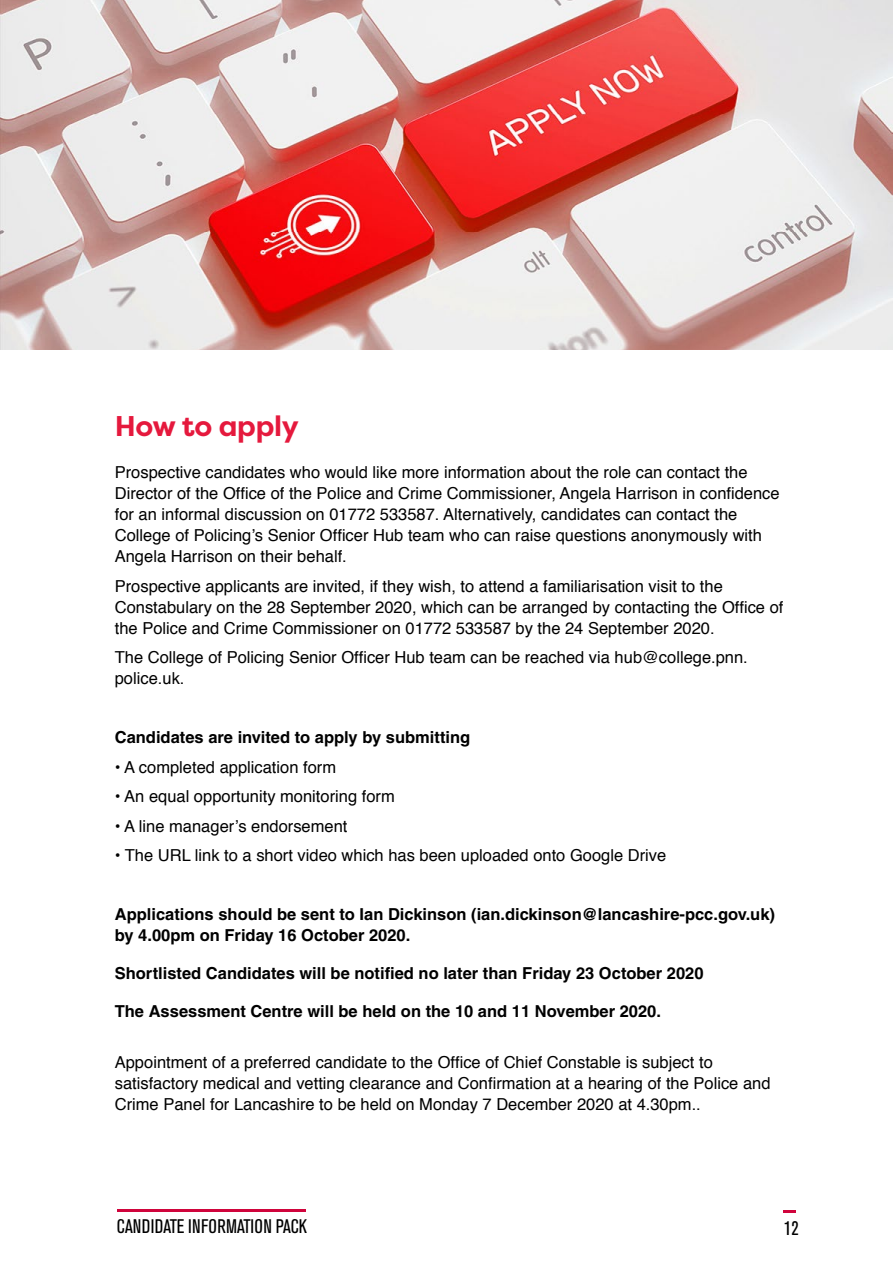
<style>
.page{position:relative;width:893px;height:1263px;background:#fff}
.page>*{position:absolute;margin:0;border:0;box-sizing:border-box;transform-origin:0 0}
.t1{font:700 28.5px "Filson Pro";letter-spacing:-.01em;color:#e5193d}
.t2{font:condensed 19.5px "Akzidenz Grotesk BE";color:#000}
.t3{font:16.5px/21px "Helvetica";color:#000}
.t4{font:700 16.5px/21px "Helvetica";color:#000}
</style>
<div class="page">
<img style="left:0;top:0;width:893px;height:350px">
<svg style="left:783px;top:1210px;width:13px;height:3px"></svg>
<hr style="left:117px;top:1209px;width:188px;height:3px;background:#d0043c">
<h1 class="t1" style="left:115px;top:408px;width:186px">How to apply</h1>
<p class="t3" style="left:115px;top:462px;width:666px">Prospective candidates who would like more information about the role can contact the Director of the Office of the Police and Crime Commissioner, Angela Harrison in confidence for an informal discussion on 01772 533587. Alternatively, candidates can contact the College of Policing’s Senior Officer Hub team who can raise questions anonymously with Angela Harrison on their behalf.</p>
<p class="t3" style="left:115px;top:576px;width:670px">Prospective applicants are invited, if they wish, to attend a familiarisation visit to the<br>Constabulary on the 28 September 2020, which can be arranged by contacting the Office of the Police and Crime Commissioner on 01772 533587 by the 24 September 2020.</p>
<p class="t3" style="left:115px;top:647px;width:635px">The College of Policing Senior Officer Hub team can be reached via hub@college.pnn. police.uk.</p>
<p class="t4" style="left:115px;top:727px;width:357px">Candidates are invited to apply by submitting</p>
<p class="t3" style="left:115px;top:757px;width:223px">• A completed application form</p>
<p class="t3" style="left:115px;top:787px;width:281px">• An equal opportunity monitoring form</p>
<p class="t3" style="left:115px;top:816px;width:234px">• A line manager’s endorsement</p>
<p class="t3" style="left:115px;top:846px;width:553px">• The URL link to a short video which has been uploaded onto Google Drive</p>
<p class="t4" style="left:115px;top:904px;width:662px">Applications should be sent to Ian Dickinson (ian.dickinson@lancashire-pcc.gov.uk) by 4.00pm on Friday 16 October 2020.</p>
<p class="t4" style="left:115px;top:963px;width:590px">Shortlisted Candidates will be notified no later than Friday 23 October 2020</p>
<p class="t4" style="left:115px;top:1001px;width:548px">The Assessment Centre will be held on the 10 and 11 November 2020.</p>
<p class="t3" style="left:115px;top:1052px;width:657px">Appointment of a preferred candidate to the Office of Chief Constable is subject to satisfactory medical and vetting clearance and Confirmation at a hearing of the Police and<br>Crime Panel for Lancashire to be held on Monday 7 December 2020 at 4.30pm..</p>
<p class="t2" style="left:117px;top:1216px;width:192px">CANDIDATE INFORMATION PACK</p>
<p class="t2" style="left:784px;top:1217px;width:16px">12</p>
</div>
